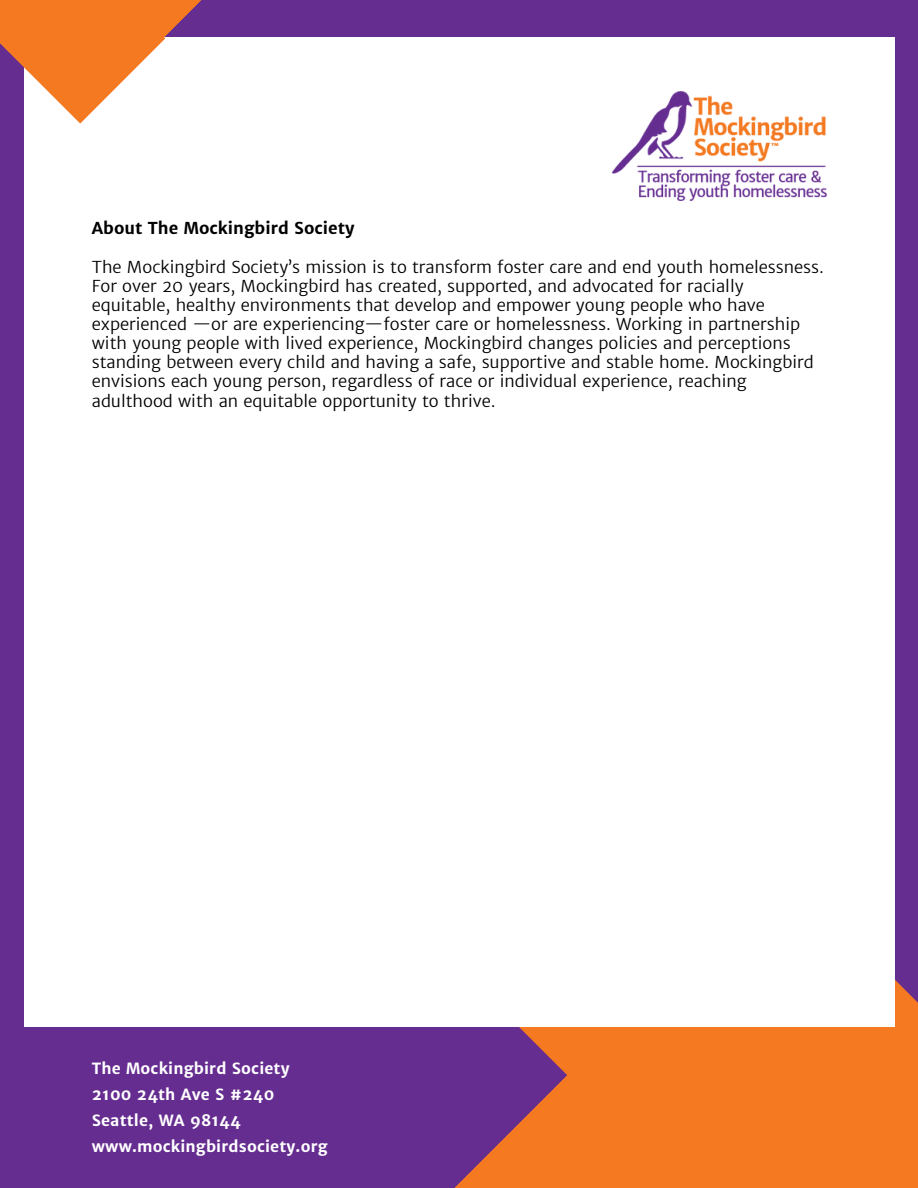
<style>
.page{position:relative;width:918px;height:1188px;background:#662d91}
.page>*{position:absolute;margin:0;border:0;box-sizing:border-box;transform-origin:0 0}
.t1{font:300 16.5px/19.2px "Merriweather Sans";color:#000}
.t2{font:700 16.5px "Merriweather Sans";color:#000}
.t3{font:700 15.45px/25.8px "Merriweather Sans";letter-spacing:.01em;color:#fff}
</style>
<div class="page">
<div style="left:519px;top:980px;width:399px;height:208px;background:#f47920"></div>
<div style="left:24px;top:37px;width:871px;height:990px;background:#fff"></div>
<svg style="left:0;top:0;width:201px;height:124px"></svg>
<svg style="left:454px;top:1052px;width:298px;height:136px"></svg>
<img style="left:613px;top:92px;width:213px;height:109px">
<p class="t2" style="left:92px;top:218px;width:264px">About The Mockingbird Society</p>
<p class="t1" style="left:92px;top:257px;width:734px">The Mockingbird Society’s mission is to transform foster care and end youth homelessness.<br>For over 20 years, Mockingbird has created, supported, and advocated for racially equitable, healthy environments that develop and empower young people who have experienced —or are experiencing—foster care or homelessness. Working in partnership with young people with lived experience, Mockingbird changes policies and perceptions standing between every child and having a safe, supportive and stable home. Mockingbird envisions each young person, regardless of race or individual experience, reaching adulthood with an equitable opportunity to thrive.</p>
<p class="t3" style="left:92px;top:1056px;width:237px">The Mockingbird Society<br>2100 24th Ave S #240<br>Seattle, WA 98144 www.mockingbirdsociety.org</p>
</div>
